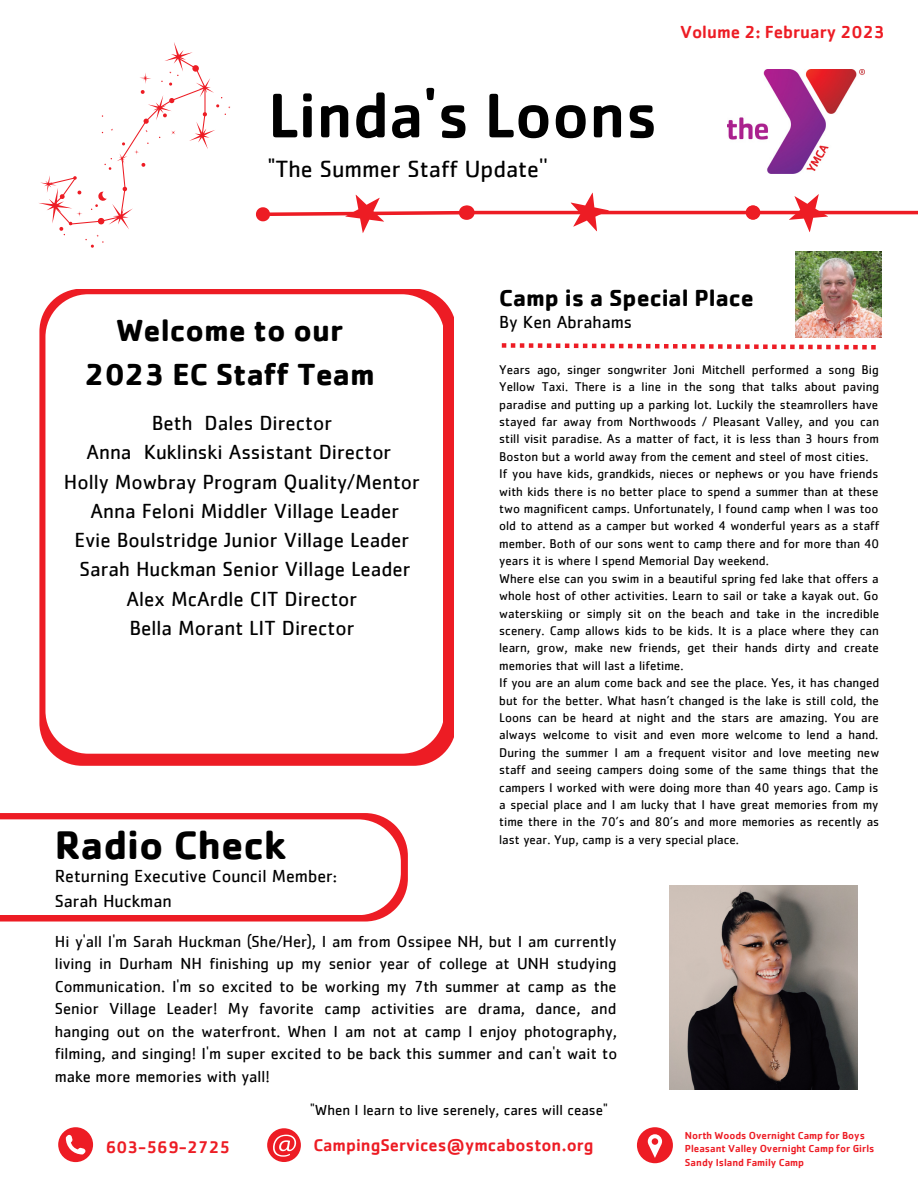
<style>
.page{position:relative;width:918px;height:1188px;background:#fff}
.page>*{position:absolute;margin:0;border:0;box-sizing:border-box;transform-origin:0 0}
.t1{font:500 65.25px "Cachet";color:#000}
.t2{font:700 41.25px "Cachet";color:#000}
.t3{font:700 31.5px/43.7px "Cachet";color:#000;text-align:center}
.t4{font:24.3px "Cachet";color:#000}
.t5{font:700 24px "Cachet";color:#000}
.t6{font:21px/29.2px "Cachet";color:#000;text-align:center}
.t7{font:18px/24.8px "Cachet";color:#000}
.t8{font:500 18px "Cachet";color:#ed1c24}
.t9{font:500 17.7px "Cachet";color:#ed1c24}
.t10{font:500 17.55px "Cachet";color:#ed1c24}
.t11{font:16.5px/22.5px "Cachet";color:#000;text-align:justify}
.t12{font:15px "Cachet";color:#000}
.t13{font:13.05px/17.4px "Cachet";color:#000}
.t14{font:500 10.5px/13px "Cachet";color:#ed1c24}
</style>
<div class="page">
<svg style="left:58px;top:1127px;width:35px;height:35px"></svg>
<svg style="left:637px;top:1127px;width:36px;height:36px"></svg>
<svg style="left:267px;top:1128px;width:34px;height:34px"></svg>
<svg style="left:570px;top:192px;width:39px;height:40px"></svg>
<hr style="left:759px;top:211px;width:159px;height:3px;background:#ed1c24">
<svg style="left:789px;top:194px;width:39px;height:38px"></svg>
<hr style="left:474px;top:211px;width:273px;height:3px;background:#ed1c24">
<svg style="left:255px;top:194px;width:222px;height:39px"></svg>
<svg style="left:743px;top:205px;width:20px;height:15px"></svg>
<svg style="left:39px;top:42px;width:191px;height:206px"></svg>
<img style="left:727px;top:69px;width:137px;height:105px">
<svg style="left:502px;top:343px;width:374px;height:7px"></svg>
<svg style="left:39px;top:289px;width:415px;height:476px;background:#ee3138"></svg>
<svg style="left:45px;top:294px;width:398px;height:460px"></svg>
<svg style="left:0;top:813px;width:408px;height:109px;fill:#ed1c24"></svg>
<svg style="left:0;top:819px;width:401px;height:95px"></svg>
<img style="left:796px;top:252px;width:85px;height:85px">
<img style="left:670px;top:886px;width:188px;height:203px">
<h1 class="t1" style="left:268px;top:73px;width:391px">Linda's Loons</h1>
<h3 class="t4" style="left:268px;top:158px;width:281px">"The Summer Staff Update''</h3>
<h3 class="t8" style="left:680px;top:20px;width:206px">Volume 2: February 2023</h3>
<h3 class="t3" style="left:85px;top:308px;width:291px">Welcome to our<br>2023 EC Staff Team</h3>
<p class="t6" style="left:64px;top:409px;width:357px">Beth Dales Director<br>Anna Kuklinski Assistant Director<br>Holly Mowbray Program Quality/Mentor<br>Anna Feloni Middler Village Leader<br>Evie Boulstridge Junior Village Leader<br>Sarah Huckman Senior Village Leader<br>Alex McArdle CIT Director<br>Bella Morant LIT Director</p>
<h2 class="t2" style="left:55px;top:818px;width:233px">Radio Check</h2>
<h3 class="t7" style="left:55px;top:865px;width:284px">Returning Executive Council Member:<br>Sarah Huckman</h3>
<h3 class="t5" style="left:499px;top:282px;width:256px">Camp is a Special Place</h3>
<h3 class="t7" style="left:499px;top:310px;width:134px">By Ken Abrahams</h3>
<p class="t13" style="left:499px;top:361px;width:382px">Years ago, singer songwriter Joni Mitchell performed a song Big Yellow Taxi. There is a line in the song that talks about paving paradise and putting up a parking lot. Luckily the steamrollers have stayed far away from Northwoods / Pleasant Valley, and you can still visit paradise. As a matter of fact, it is less than 3 hours from Boston but a world away from the cement and steel of most cities.<br>If you have kids, grandkids, nieces or nephews or you have friends with kids there is no better place to spend a summer than at these two magnificent camps. Unfortunately, I found camp when I was too old to attend as a camper but worked 4 wonderful years as a staff member. Both of our sons went to camp there and for more than 40 years it is where I spend Memorial Day weekend.<br>Where else can you swim in a beautiful spring fed lake that offers a whole host of other activities. Learn to sail or take a kayak out. Go waterskiing or simply sit on the beach and take in the incredible scenery. Camp allows kids to be kids. It is a place where they can learn, grow, make new friends, get their hands dirty and create memories that will last a lifetime.<br>If you are an alum come back and see the place. Yes, it has changed but for the better. What hasn’t changed is the lake is still cold, the Loons can be heard at night and the stars are amazing. You are always welcome to visit and even more welcome to lend a hand.<br>During the summer I am a frequent visitor and love meeting new staff and seeing campers doing some of the same things that the campers I worked with were doing more than 40 years ago. Camp is a special place and I am lucky that I have great memories from my time there in the 70’s and 80’s and more memories as recently as last year. Yup, camp is a very special place.</p>
<p class="t11" style="left:55px;top:931px;width:564px">Hi y'all I'm Sarah Huckman (She/Her), I am from Ossipee NH, but I am currently living in Durham NH finishing up my senior year of college at UNH studying Communication. I'm so excited to be working my 7th summer at camp as the Senior Village Leader! My favorite camp activities are drama, dance, and hanging out on the waterfront. When I am not at camp I enjoy photography, filming, and singing! I'm super excited to be back this summer and can't wait to make more memories with yall!</p>
<p class="t12" style="left:310px;top:1103px;width:299px">"When I learn to live serenely, cares will cease"</p>
<h3 class="t10" style="left:106px;top:1136px;width:126px">603-569-2725</h3>
<p class="t14" style="left:685px;top:1129px;width:191px">North Woods Overnight Camp for Boys<br>Pleasant Valley Overnight Camp for Girls<br>Sandy Island Family Camp</p>
<h3 class="t9" style="left:313px;top:1134px;width:282px">CampingServices@ymcaboston.org</h3>
</div>
